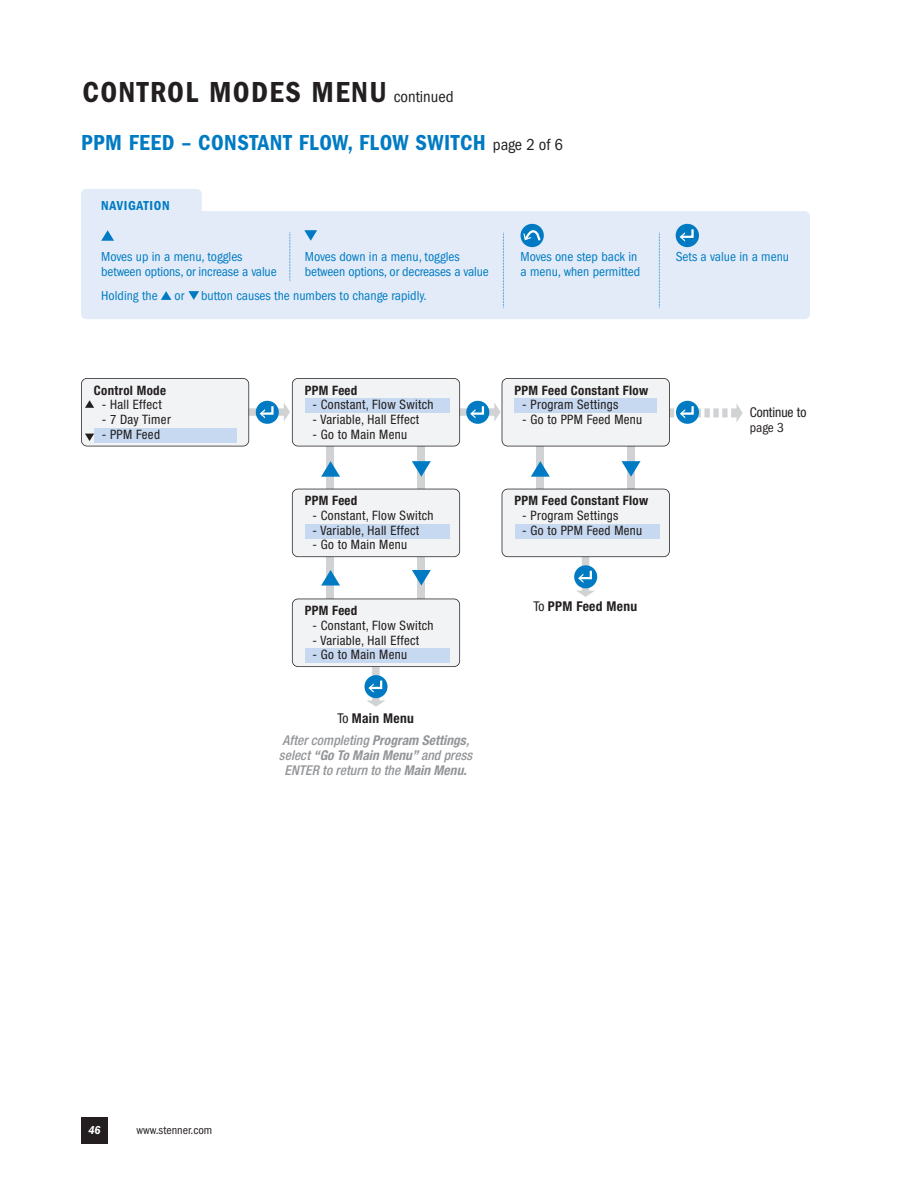
<style>
.page{position:relative;width:918px;height:1188px;background:#fff}
.page>*{position:absolute;margin:0;border:0;box-sizing:border-box;transform-origin:0 0}
.t1{font:600 condensed 30px "Franklin Gothic";letter-spacing:.05em;color:#231f20}
.t2{font:600 condensed 22.5px "Franklin Gothic";letter-spacing:.025em;color:#007bc3}
.t3{font:condensed 13.5px/15px "Franklin Gothic";color:#007bc3}
.t4{font:italic 500 condensed 13.5px/22.6px "Helvetica Neue";letter-spacing:.005em;color:#939598;text-align:center}
.t5{font:700 condensed 13.5px "Helvetica Neue";letter-spacing:.025em;color:#231f20}
.t6{font:condensed 13.5px "Helvetica Neue";color:#231f20}
.t7{font:600 condensed 13.5px "Franklin Gothic";letter-spacing:.05em;color:#007bc3}
.t8{font:condensed 13.5px "Franklin Gothic";color:#231f20}
.t9{font:condensed 13.05px "Helvetica Neue";letter-spacing:.025em;color:#231f20}
.t10{font:700 condensed 13.05px "Helvetica Neue";letter-spacing:.025em;color:#231f20}
.t11{font:condensed 12px "Franklin Gothic";color:#231f20}
.t12{font:italic 600 condensed 12px "Franklin Gothic";color:#fff}
.s1{font-weight:400;font-size:16.5px}
.s2{font-weight:400;font-size:16.5px;color:#231f20}
.s3{font-weight:400;font-style:normal;color:#231f20}
.s4{font-weight:700;font-style:normal;color:#231f20}
.s5{font-weight:700}
.s6{font-weight:400}
</style>
<div class="page">
<div style="left:81px;top:1117px;width:27px;height:27px;background:#231f20"></div>
<svg style="left:574px;top:565px;width:23px;height:23px"></svg>
<svg style="left:576px;top:557px;width:19px;height:40px"></svg>
<div style="left:536px;top:403px;width:8px;height:136px;background:#d1d2d4"></div>
<div style="left:627px;top:403px;width:8px;height:136px;background:#d1d2d4"></div>
<svg style="left:531px;top:461px;width:19px;height:16px"></svg>
<svg style="left:622px;top:461px;width:18px;height:16px"></svg>
<div style="left:502px;top:489px;width:167px;height:68px;background:#f2f3f4;border-radius:6px"></div>
<div style="left:502px;top:489px;width:168px;height:68px;border:2px solid #231f20;border-radius:6px"></div>
<div style="left:515px;top:524px;width:144px;height:14px;background:#c6d9f0"></div>
<svg style="left:364px;top:675px;width:24px;height:23px"></svg>
<svg style="left:366px;top:667px;width:19px;height:40px"></svg>
<div style="left:327px;top:403px;width:7px;height:224px;background:#d1d2d4"></div>
<div style="left:418px;top:403px;width:7px;height:224px;background:#d1d2d4"></div>
<svg style="left:321px;top:461px;width:19px;height:16px"></svg>
<svg style="left:412px;top:461px;width:19px;height:16px"></svg>
<div style="left:292px;top:378px;width:168px;height:68px;background:#f2f3f4;border-radius:6px"></div>
<div style="left:292px;top:378px;width:168px;height:68px;border:2px solid #231f20;border-radius:6px"></div>
<div style="left:305px;top:398px;width:145px;height:15px;background:#c6d9f0"></div>
<svg style="left:466px;top:401px;width:23px;height:23px"></svg>
<svg style="left:457px;top:402px;width:44px;height:20px"></svg>
<div style="left:502px;top:378px;width:167px;height:68px;background:#f2f3f4;border-radius:6px"></div>
<div style="left:502px;top:378px;width:168px;height:68px;border:2px solid #231f20;border-radius:6px"></div>
<div style="left:515px;top:398px;width:142px;height:15px;background:#c6d9f0"></div>
<div style="left:676px;top:401px;width:23px;height:23px;background:#007bc3;border-radius:50%"></div>
<svg style="left:667px;top:403px;width:76px;height:19px"></svg>
<div style="left:292px;top:489px;width:168px;height:68px;background:#f2f3f4;border-radius:6px"></div>
<div style="left:292px;top:489px;width:168px;height:68px;border:2px solid #231f20;border-radius:6px"></div>
<div style="left:305px;top:524px;width:145px;height:14px;background:#c6d9f0"></div>
<div style="left:292px;top:599px;width:168px;height:68px;background:#f2f3f4;border-radius:6px"></div>
<div style="left:292px;top:599px;width:168px;height:68px;border:2px solid #231f20;border-radius:6px"></div>
<div style="left:305px;top:649px;width:145px;height:14px;background:#c6d9f0"></div>
<svg style="left:321px;top:570px;width:19px;height:16px"></svg>
<svg style="left:412px;top:570px;width:19px;height:16px"></svg>
<svg style="left:256px;top:401px;width:23px;height:23px"></svg>
<svg style="left:249px;top:402px;width:41px;height:20px"></svg>
<div style="left:81px;top:378px;width:168px;height:68px;background:#f2f3f4;border-radius:6px"></div>
<div style="left:81px;top:378px;width:168px;height:68px;border:2px solid #231f20;border-radius:6px"></div>
<div style="left:94px;top:428px;width:142px;height:15px;background:#c6d9f0"></div>
<svg style="left:85px;top:434px;width:9px;height:7px"></svg>
<svg style="left:85px;top:400px;width:9px;height:8px"></svg>
<div style="left:81px;top:189px;width:121px;height:92px;background:#e2ebf7;border-radius:5px"></div>
<div style="left:81px;top:211px;width:729px;height:108px;background:#e2ebf7;border-radius:5px"></div>
<svg style="left:101px;top:230px;width:13px;height:11px"></svg>
<svg style="left:304px;top:230px;width:13px;height:11px"></svg>
<svg style="left:289px;top:232px;width:1px;height:49px"></svg>
<svg style="left:503px;top:233px;width:1px;height:75px"></svg>
<div style="left:676px;top:224px;width:23px;height:23px;background:#007bc3;border-radius:50%"></div>
<svg style="left:679px;top:227px;width:15px;height:15px"></svg>
<div style="left:521px;top:224px;width:23px;height:23px;background:#007bc3;border-radius:50%"></div>
<svg style="left:523px;top:230px;width:19px;height:13px"></svg>
<svg style="left:659px;top:233px;width:1px;height:75px"></svg>
<svg style="left:161px;top:291px;width:10px;height:9px"></svg>
<svg style="left:188px;top:291px;width:11px;height:9px"></svg>
<h1 class="t1" style="left:83px;top:82px;width:373px">CONTROL MODES MENU <span class="s1">continued</span></h1>
<h2 class="t2" style="left:81px;top:135px;width:483px">PPM FEED – CONSTANT FLOW, FLOW SWITCH <span class="s2">page 2 of 6</span></h2>
<p class="t7" style="left:101px;top:201px;width:70px">NAVIGATION</p>
<p class="t3" style="left:101px;top:250px;width:177px">Moves up in a menu, toggles between options, or increase a value</p>
<p class="t3" style="left:305px;top:250px;width:186px">Moves down in a menu, toggles between options, or decreases a value</p>
<p class="t3" style="left:101px;top:289px;width:84px">Holding the or</p>
<p class="t3" style="left:201px;top:289px;width:227px">button causes the numbers to change rapidly.</p>
<p class="t3" style="left:521px;top:250px;width:121px">Moves one step back in a menu, when permitted</p>
<p class="t3" style="left:676px;top:250px;width:115px">Sets a value in a menu</p>
<p class="t10" style="left:94px;top:385px;width:74px">Control Mode</p>
<p class="t9" style="left:102px;top:400px;width:62px">- Hall Effect</p>
<p class="t9" style="left:102px;top:415px;width:71px">- 7 Day Timer</p>
<p class="t9" style="left:102px;top:429px;width:60px">- PPM Feed</p>
<p class="t10" style="left:305px;top:385px;width:54px">PPM Feed</p>
<p class="t9" style="left:313px;top:400px;width:122px">- Constant, Flow Switch</p>
<p class="t9" style="left:313px;top:415px;width:108px">- Variable, Hall Effect</p>
<p class="t9" style="left:313px;top:429px;width:96px">- Go to Main Menu</p>
<p class="t10" style="left:305px;top:496px;width:54px">PPM Feed</p>
<p class="t9" style="left:313px;top:511px;width:122px">- Constant, Flow Switch</p>
<p class="t9" style="left:313px;top:525px;width:108px">- Variable, Hall Effect</p>
<p class="t9" style="left:313px;top:540px;width:96px">- Go to Main Menu</p>
<p class="t10" style="left:305px;top:606px;width:54px">PPM Feed</p>
<p class="t9" style="left:313px;top:621px;width:122px">- Constant, Flow Switch</p>
<p class="t9" style="left:313px;top:635px;width:108px">- Variable, Hall Effect</p>
<p class="t9" style="left:313px;top:650px;width:96px">- Go to Main Menu</p>
<p class="t4" style="left:283px;top:708px;width:188px"><span class="s3">To</span> <span class="s4">Main Menu<br></span>After completing <span class="s5">Program Settings</span>,</p>
<p class="t4" style="left:279px;top:749px;width:195px;line-height:15px">select <span class="s5">“Go To Main Menu”</span> and press<br>ENTER to return to the <span class="s5">Main Menu.</span></p>
<p class="t10" style="left:515px;top:385px;width:135px">PPM Feed Constant Flow</p>
<p class="t9" style="left:522px;top:400px;width:97px">- Program Settings</p>
<p class="t9" style="left:522px;top:415px;width:121px">- Go to PPM Feed Menu</p>
<p class="t10" style="left:515px;top:496px;width:135px">PPM Feed Constant Flow</p>
<p class="t9" style="left:522px;top:511px;width:97px">- Program Settings</p>
<p class="t9" style="left:522px;top:525px;width:121px">- Go to PPM Feed Menu</p>
<p class="t5" style="left:533px;top:602px;width:105px"><span class="s6">To</span> PPM Feed Menu</p>
<p class="t6" style="left:750px;top:407px;width:58px">Continue to</p>
<p class="t8" style="left:750px;top:423px;width:36px">page 3</p>
<p class="t12" style="left:88px;top:1125px;width:14px">46</p>
<p class="t11" style="left:136px;top:1126px;width:77px">www.stenner.com</p>
</div>
